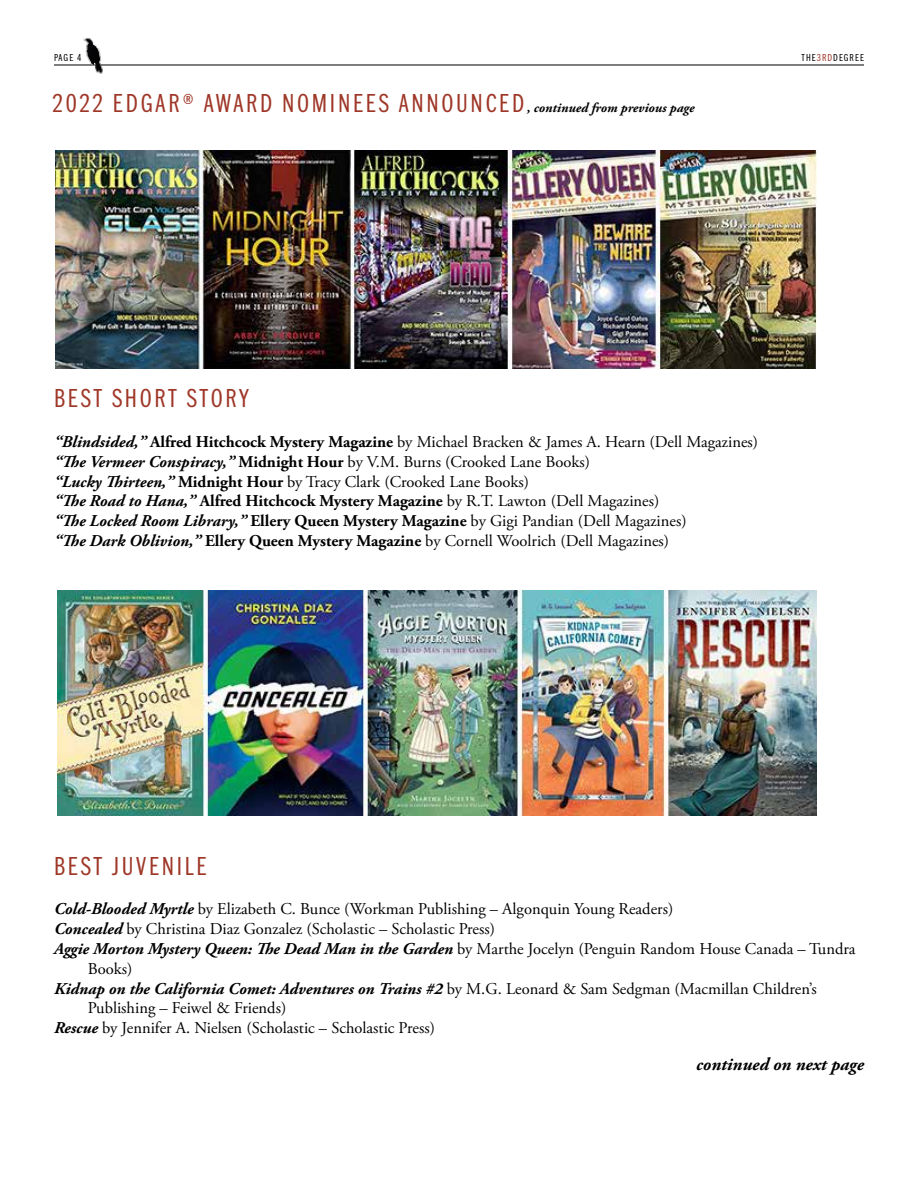
<style>
.page{position:relative;width:918px;height:1188px;background:#fff}
.page>*{position:absolute;margin:0;border:0;box-sizing:border-box;transform-origin:0 0}
.t1{font:300 27px "Franklin Cond ITC Std";letter-spacing:.1em;color:#9f3728}
.t2{font:italic 700 18px "Adobe Garamond Pro";color:#000}
.t3{font:16.5px/19.8px "Adobe Garamond Pro";color:#000}
.t4{font:italic 700 16.5px "Adobe Garamond Pro";color:#000}
.t5{font:300 10.5px "Franklin Cond ITC Std";letter-spacing:.095em;color:#000}
.s1{color:#9f3728}
.s2{font-family:"Adobe Garamond Pro";font-weight:700;font-style:italic;font-size:13.5px;color:#000}
.s3{font-weight:700;font-style:italic}
.s4{font-weight:700}
.s5{font-weight:400;font-style:normal}
</style>
<div class="page">
<hr style="left:54px;top:65px;width:810px;height:1px;background:#000">
<img style="left:81px;top:38px;width:25px;height:36px">
<img style="left:57px;top:591px;width:760px;height:225px">
<img style="left:56px;top:151px;width:761px;height:217px">
<p class="t5" style="left:54px;top:52px;width:29px">PAGE 4</p>
<p class="t5" style="left:802px;top:52px;width:64px">THE<span class="s1">3RD</span>DEGREE</p>
<h1 class="t1" style="left:52px;top:89px;width:644px">2022 EDGAR® AWARD NOMINEES ANNOUNCED <span class="s2">, continued from previous page</span></h1>
<h1 class="t1" style="left:54px;top:385px;width:13px">BEST</h1>
<h1 class="t1" style="left:112px;top:385px;width:14px">SHORT</h1>
<h1 class="t1" style="left:187px;top:385px;width:14px">STORY</h1>
<p class="t3" style="left:54px;top:432px;width:706px"><span class="s3">“Blindsided,”</span> <span class="s4">Alfred Hitchcock Mystery Magazine</span> by Michael Bracken &amp; James A. Hearn (Dell Magazines) <span class="s3">“The Vermeer Conspiracy,”</span> <span class="s4">Midnight Hour</span> by V.M. Burns (Crooked Lane Books)<br><span class="s3">“Lucky Thirteen,”</span> <span class="s4">Midnight Hour</span> by Tracy Clark (Crooked Lane Books)<br><span class="s3">“The Road to Hana,”</span> <span class="s4">Alfred Hitchcock Mystery Magazine</span> by R.T. Lawton (Dell Magazines)<br><span class="s3">“The Locked Room Library,”</span> <span class="s4">Ellery Queen Mystery Magazine</span> by Gigi Pandian (Dell Magazines)<br><span class="s3">“The Dark Oblivion,”</span> <span class="s4">Ellery Queen Mystery Magazine</span> by Cornell Woolrich (Dell Magazines)</p>
<h1 class="t1" style="left:54px;top:853px;width:13px">BEST</h1>
<h1 class="t1" style="left:112px;top:853px;width:13px">JUVENILE</h1>
<p class="t3" style="left:54px;top:900px;width:621px"><span class="s3">Cold-Blooded Myrtle</span> by Elizabeth C. Bunce (Workman Publishing – Algonquin Young Readers)</p>
<p class="t3" style="left:54px;top:920px;width:443px"><span class="s3">Concealed</span> by Christina Diaz Gonzalez (Scholastic – Scholastic Press)</p>
<p class="t3" style="left:54px;top:939px;width:803px"><span class="s3">Aggie Morton Mystery Queen: The Dead Man in the Garden</span> by Marthe Jocelyn (Penguin Random House Canada – Tundra</p>
<p class="t3" style="left:88px;top:959px;width:46px">Books)</p>
<p class="t4" style="left:54px;top:979px;width:764px">Kidnap on the California Comet: Adventures on Trains #2 <span class="s5">by M.G. Leonard &amp; Sam Sedgman (Macmillan Children’s</span></p>
<p class="t3" style="left:88px;top:999px;width:200px">Publishing – Feiwel &amp; Friends)</p>
<p class="t3" style="left:54px;top:1019px;width:382px"><span class="s3">Rescue</span> by Jennifer A. Nielsen (Scholastic – Scholastic Press)</p>
<p class="t2" style="left:696px;top:1053px;width:169px">continued on next page</p>
</div>
